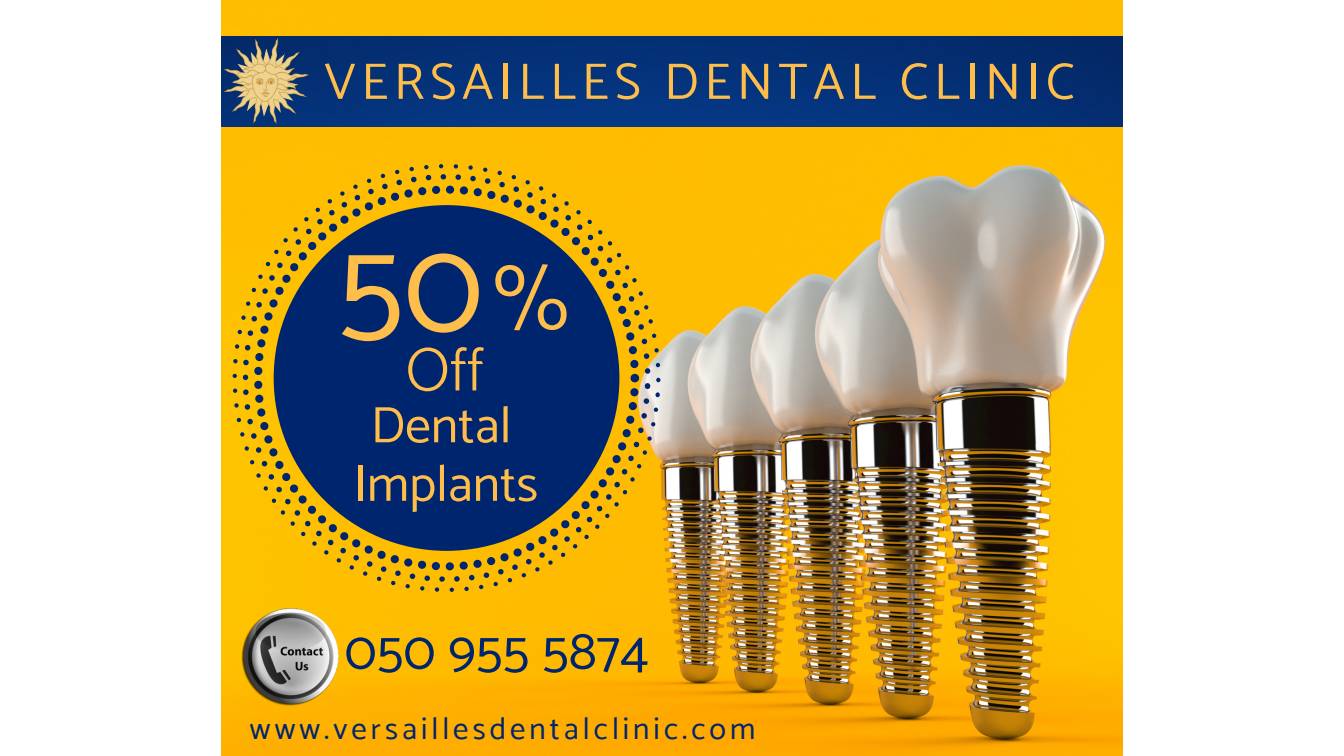
<style>
.page{position:relative;width:1344px;height:756px;background:#fff}
.page>*{position:absolute;margin:0;border:0;box-sizing:border-box;transform-origin:0 0}
.t1{font:133.88px "Catamaran";color:#ffbd4a}
.t2{font:300 61.77px "Catamaran";color:#ffbd4a}
.t3{font:54.07px "Catamaran";color:#00256f}
.t4{font:51.45px "Catamaran";letter-spacing:.11em;color:#ffbd4a}
.t5{font:51.45px/58.4px "Catamaran";color:#ffbd4a;text-align:center}
.t6{font:30.97px "Catamaran";letter-spacing:.13em;color:#00256f}
.s1{font-weight:300;font-size:92.75px}
</style>
<div class="page">
<img style="left:221px;top:0;width:902px;height:756px">
<svg style="left:233px;top:164px;width:427px;height:428px;background:#71693f"></svg>
<img style="left:221px;top:37px;width:902px;height:89px">
<img style="left:237px;top:603px;width:109px;height:109px">
<img style="left:222px;top:37px;width:86px;height:89px">
<p class="t4" style="left:324px;top:51px;width:752px">VERSAILLES DENTAL CLINIC</p>
<p class="t1" style="left:337px;top:206px;width:234px">50<span class="s1">%</span></p>
<p class="t2" style="left:405px;top:333px;width:80px">Off</p>
<p class="t5" style="left:353px;top:395px;width:186px">Dental<br>Implants</p>
<p class="t3" style="left:345px;top:618px;width:306px">050 955 5874</p>
<p class="t6" style="left:250px;top:710px;width:507px">www.versaillesdentalclinic.com</p>
</div>
